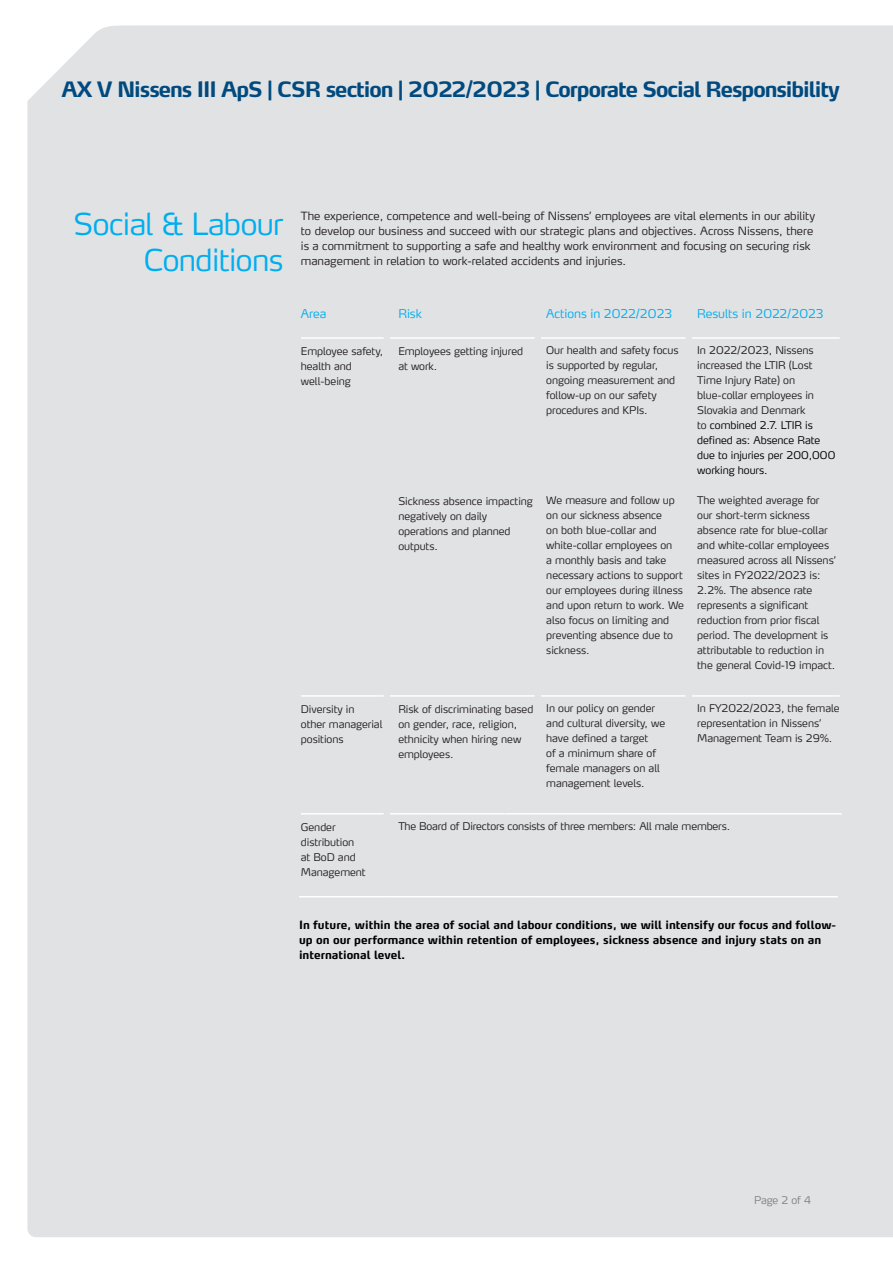
<style>
.page{position:relative;width:893px;height:1263px;background:#fff}
.page>*{position:absolute;margin:0;border:0;box-sizing:border-box;transform-origin:0 0}
.Header_Prio{font:300 30px/36px "Max LF";letter-spacing:-.02em;color:#00aeef;text-align:right}
.Header_Prio-2{font:700 21px "Max LF";letter-spacing:-.05em;color:#004a7f}
.Body{font:300 12px "Max LF";letter-spacing:-.005em;color:#00aeef}
.t1{font:300 11.25px/15px "Max LF";color:#231f20}
.t2{font:700 11.25px/15px "Max LF";color:#000}
.Body-2{font:300 10.5px/15px "Max LF";letter-spacing:-.005em;color:#231f20}
.Header_Prio-3{font:300 10.5px "Max LF";letter-spacing:-.01em;color:#808285}
.s1{color:#000}
</style>
<div class="page">
<div style="left:27px;top:101px;width:866px;height:1136px;background:#e1e2e4"></div>
<div style="left:28px;top:25px;width:865px;height:76px;background:#e1e2e4"></div>
<div style="left:384px;top:289px;width:6px;height:49px;background:#e1e2e4"></div>
<div style="left:535px;top:289px;width:6px;height:49px;background:#e1e2e4"></div>
<div style="left:686px;top:289px;width:6px;height:49px;background:#e1e2e4"></div>
<hr style="left:301px;top:337px;width:83px;height:2px;background:#fff">
<hr style="left:390px;top:337px;width:145px;height:2px;background:#fff">
<hr style="left:541px;top:337px;width:145px;height:2px;background:#fff">
<hr style="left:692px;top:337px;width:148px;height:2px;background:#fff">
<div style="left:384px;top:338px;width:6px;height:383px;background:#e1e2e4"></div>
<div style="left:535px;top:338px;width:6px;height:383px;background:#e1e2e4"></div>
<div style="left:686px;top:338px;width:6px;height:383px;background:#e1e2e4"></div>
<hr style="left:301px;top:695px;width:83px;height:2px;background:#fff">
<hr style="left:390px;top:695px;width:145px;height:2px;background:#fff">
<hr style="left:541px;top:695px;width:145px;height:2px;background:#fff">
<hr style="left:692px;top:695px;width:148px;height:2px;background:#fff">
<div style="left:384px;top:696px;width:6px;height:115px;background:#e1e2e4"></div>
<div style="left:535px;top:696px;width:6px;height:115px;background:#e1e2e4"></div>
<div style="left:686px;top:696px;width:6px;height:115px;background:#e1e2e4"></div>
<hr style="left:301px;top:813px;width:83px;height:1px;background:#fff">
<hr style="left:390px;top:813px;width:114px;height:1px;background:#fff">
<hr style="left:504px;top:813px;width:128px;height:1px;background:#fff">
<hr style="left:632px;top:813px;width:210px;height:1px;background:#fff">
<div style="left:384px;top:794px;width:6px;height:20px;background:#e1e2e4"></div>
<div style="left:501px;top:794px;width:6px;height:19px;background:#e1e2e4"></div>
<div style="left:629px;top:794px;width:6px;height:19px;background:#e1e2e4"></div>
<div style="left:384px;top:814px;width:6px;height:158px;background:#e1e2e4"></div>
<hr style="left:299px;top:896px;width:86px;height:1px;background:#fff">
<hr style="left:385px;top:896px;width:151px;height:1px;background:#fff">
<hr style="left:536px;top:896px;width:151px;height:1px;background:#fff">
<hr style="left:687px;top:896px;width:151px;height:1px;background:#fff">
<div style="left:382px;top:877px;width:6px;height:19px;background:#e1e2e4"></div>
<div style="left:533px;top:877px;width:6px;height:19px;background:#e1e2e4"></div>
<div style="left:684px;top:877px;width:6px;height:19px;background:#e1e2e4"></div>
<p class="Header_Prio-2" style="left:62px;top:76px;width:780px">AX V Nissens III ApS | CSR section | 2022/2023 | Corporate Social Responsibility</p>
<p class="Header_Prio" style="left:74px;top:205px;width:211px">Social &amp; Labour<br>Conditions</p>
<p class="t1" style="left:301px;top:209px;width:516px">The experience, competence and well-being of Nissens’ employees are vital elements in our ability to develop our business and succeed with our strategic plans and objectives. Across Nissens, there is a commitment to supporting a safe and healthy work environment and focusing on securing risk management in relation to work-related accidents and injuries.</p>
<p class="Body" style="left:301px;top:306px;width:27px">Area</p>
<p class="Body" style="left:398px;top:306px;width:25px">Risk</p>
<p class="Body" style="left:546px;top:306px;width:127px">Actions in 2022/2023</p>
<p class="Body" style="left:697px;top:306px;width:128px">Results in 2022/2023</p>
<p class="Body-2" style="left:301px;top:343px;width:84px">Employee safety, health and well-being</p>
<p class="Body-2" style="left:398px;top:343px;width:126px">Employees getting injured at work.</p>
<p class="Body-2" style="left:697px;top:343px;width:140px">In 2022/2023, Nissens increased the LTIR (Lost<br>Time Injury Rate) on blue-collar employees in<br>Slovakia and Denmark<br>to <span class="s1">combined 2.7. LTIR is defined as: Absence Rate due to injuries per 200,000 working hours.</span></p>
<p class="Body-2" style="left:697px;top:493px;width:140px">The weighted average for our short-term sickness absence rate for blue-collar and white-collar employees measured across all Nissens’ sites in FY2022/2023 is:<br>2.2%. The absence rate represents a significant reduction from prior fiscal period. The development is attributable to reduction in the general Covid-19 impact.</p>
<p class="Body-2" style="left:546px;top:343px;width:134px">Our health and safety focus is supported by regular, ongoing measurement and follow-up on our safety procedures and KPIs.</p>
<p class="Body-2" style="left:546px;top:493px;width:139px">We measure and follow up on our sickness absence<br>on both blue-collar and white-collar employees on<br>a monthly basis and take necessary actions to support our employees during illness and upon return to work. We also focus on limiting and preventing absence due to sickness.</p>
<p class="Body-2" style="left:398px;top:493px;width:136px">Sickness absence impacting negatively on daily operations and planned outputs.</p>
<p class="Body-2" style="left:301px;top:701px;width:83px">Diversity in<br>other managerial positions</p>
<p class="Body-2" style="left:398px;top:701px;width:136px">Risk of discriminating based on gender, race, religion, ethnicity when hiring new employees.</p>
<p class="Body-2" style="left:546px;top:701px;width:120px">In our policy on gender and cultural diversity, we have defined a target<br>of a minimum share of female managers on all management levels.</p>
<p class="Body-2" style="left:697px;top:701px;width:144px">In FY2022/2023, the female representation in Nissens’<br>Management Team is 29%.</p>
<p class="Body-2" style="left:301px;top:819px;width:66px">Gender distribution at BoD and<br>Management</p>
<p class="Body-2" style="left:398px;top:819px;width:333px">The Board of Directors consists of three members: All male members.</p>
<p class="t2" style="left:299px;top:917px;width:539px">In future, within the area of social and labour conditions, we will intensify our focus and follow&shy;up on our performance within retention of employees, sickness absence and injury stats on an international level.</p>
<p class="Header_Prio-3" style="left:754px;top:1193px;width:59px">Page 2 of 4</p>
</div>
